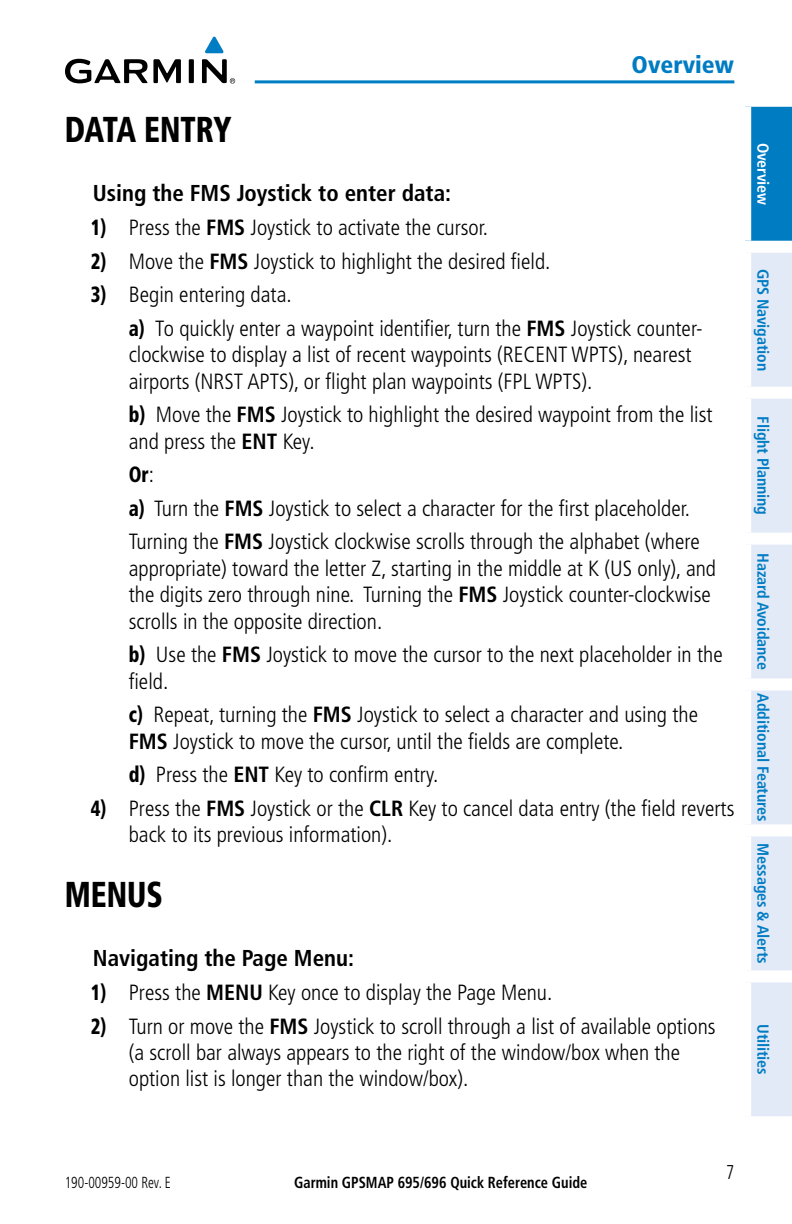
<style>
.page{position:relative;width:792px;height:1224px;background:#fff}
.page>*{position:absolute;margin:0;border:0;box-sizing:border-box;transform-origin:0 0}
.Heading_1{font:900 condensed 36px "Frutiger";letter-spacing:-.02em;color:#000;scale:.85 1}
.Heading_1-2{font:900 condensed 36px "Frutiger";color:#000;scale:.85 1}
.t1{font:900 condensed 24px "Frutiger";color:#007cc3}
.PROCEDURE_HEAD{font:700 condensed 23px "Frutiger";color:#000}
.Procedure{font:300 condensed 22px/26.4px "Frutiger";color:#000}
.Procedure-2{font:900 condensed 22px "Frutiger";color:#000;scale:.85 1}
.t2{font:300 condensed 20px "Frutiger";color:#000;scale:.85 1}
.t3{font:700 condensed 16px "Frutiger";letter-spacing:-.01em;color:#007cc3}
.t4{font:700 condensed 16px "Frutiger";color:#000;scale:.9 1}
.t5{font:300 condensed 16px "Frutiger";color:#000;scale:.85 1}
.t6{font:700 condensed 16px "Frutiger";letter-spacing:-.01em;color:#fff}
.s1{font-weight:900}
.s2{font-weight:700}
.s3{font-weight:300}
</style>
<div class="page">
<div style="left:745px;top:101px;width:47px;height:146px;background:#007cc3"></div>
<div style="left:751px;top:253px;width:41px;height:863px;background:#e3eaf7"></div>
<div style="left:739px;top:95px;width:53px;height:12px;background:#fff"></div>
<div style="left:739px;top:107px;width:12px;height:134px;background:#fff"></div>
<div style="left:739px;top:241px;width:53px;height:12px;background:#fff"></div>
<div style="left:739px;top:387px;width:53px;height:12px;background:#fff"></div>
<div style="left:739px;top:533px;width:53px;height:12px;background:#fff"></div>
<div style="left:739px;top:679px;width:53px;height:12px;background:#fff"></div>
<div style="left:739px;top:824px;width:53px;height:12px;background:#fff"></div>
<div style="left:739px;top:970px;width:53px;height:12px;background:#fff"></div>
<hr style="left:255px;top:80px;width:479px;height:3px;background:#007dc3">
<svg style="left:205px;top:37px;width:19px;height:16px"></svg>
<svg style="left:65px;top:59px;width:170px;height:24px"></svg>
<p class="Heading_1" style="left:65px;top:108px;width:198px">DATA ENTRY</p>
<p class="t1" style="left:632px;top:50px;width:104px">Overview</p>
<p class="PROCEDURE_HEAD" style="left:93px;top:180px;width:360px">Using the FMS Joystick to enter data:</p>
<p class="Procedure" style="left:91px;top:215px;width:399px"><span class="s1">1)</span> Press the <span class="s2">FMS</span> Joystick to activate the cursor.</p>
<p class="Procedure" style="left:91px;top:248px;width:461px"><span class="s1">2)</span> Move the <span class="s2">FMS</span> Joystick to highlight the desired field.</p>
<p class="Procedure" style="left:91px;top:282px;width:202px"><span class="s1">3)</span> Begin entering data.</p>
<p class="Procedure" style="left:129px;top:315px;width:575px"><span class="s1">a)</span> To quickly enter a waypoint identifier, turn the <span class="s2">FMS</span> Joystick counter&shy;clockwise to display a list of recent waypoints (RECENT WPTS), nearest airports (NRST APTS), or flight plan waypoints (FPL WPTS).</p>
<p class="Procedure" style="left:129px;top:402px;width:585px"><span class="s1">b)</span> Move the <span class="s2">FMS</span> Joystick to highlight the desired waypoint from the list and press the <span class="s2">ENT</span> Key.</p>
<p class="Procedure-2" style="left:129px;top:461px;width:31px">Or<span class="s3">:</span></p>
<p class="Procedure" style="left:129px;top:495px;width:563px"><span class="s1">a)</span> Turn the <span class="s2">FMS</span> Joystick to select a character for the first placeholder.</p>
<p class="Procedure" style="left:129px;top:529px;width:589px">Turning the <span class="s2">FMS</span> Joystick clockwise scrolls through the alphabet (where appropriate) toward the letter Z, starting in the middle at K (US only), and the digits zero through nine. Turning the <span class="s2">FMS</span> Joystick counter-clockwise scrolls in the opposite direction.</p>
<p class="Procedure" style="left:129px;top:642px;width:595px"><span class="s1">b)</span> Use the <span class="s2">FMS</span> Joystick to move the cursor to the next placeholder in the field.</p>
<p class="Procedure" style="left:129px;top:702px;width:571px"><span class="s1">c)</span> Repeat, turning the <span class="s2">FMS</span> Joystick to select a character and using the<br><span class="s2">FMS</span> Joystick to move the cursor, until the fields are complete.</p>
<p class="Procedure" style="left:129px;top:762px;width:311px"><span class="s1">d)</span> Press the <span class="s2">ENT</span> Key to confirm entry.</p>
<p class="Procedure" style="left:129px;top:795px;width:607px;text-indent:-38px"><span class="s1">4)</span> Press the <span class="s2">FMS</span> Joystick or the <span class="s2">CLR</span> Key to cancel data entry (the field reverts back to its previous information).</p>
<p class="Heading_1-2" style="left:65px;top:873px;width:117px">MENUS</p>
<p class="PROCEDURE_HEAD" style="left:93px;top:945px;width:263px">Navigating the Page Menu:</p>
<p class="Procedure" style="left:91px;top:979px;width:463px"><span class="s1">1)</span> Press the <span class="s2">MENU</span> Key once to display the Page Menu.</p>
<p class="Procedure" style="left:129px;top:1013px;width:588px;text-indent:-38px"><span class="s1">2)</span> Turn or move the <span class="s2">FMS</span> Joystick to scroll through a list of available options (a scroll bar always appears to the right of the window/box when the option list is longer than the window/box).</p>
<p class="t6" style="left:773px;top:143px;width:64px;rotate:90deg">Overview</p>
<p class="t3" style="left:773px;top:269px;width:104px;rotate:90deg">GPS Navigation</p>
<p class="t3" style="left:773px;top:416px;width:100px;rotate:90deg">Flight Planning</p>
<p class="t3" style="left:773px;top:553px;width:118px;rotate:90deg">Hazard Avoidance</p>
<p class="t3" style="left:773px;top:693px;width:130px;rotate:90deg">Additional Features</p>
<p class="t3" style="left:773px;top:843px;width:122px;rotate:90deg">Messages &amp; Alerts</p>
<p class="t3" style="left:773px;top:1024px;width:52px;rotate:90deg">Utilities</p>
<p class="t5" style="left:65px;top:1173px;width:126px">190-00959-00 Rev. E</p>
<p class="t4" style="left:294px;top:1173px;width:327px">Garmin GPSMAP 695/696 Quick Reference Guide</p>
<p class="t2" style="left:726px;top:1161px;width:11px">7</p>
</div>
